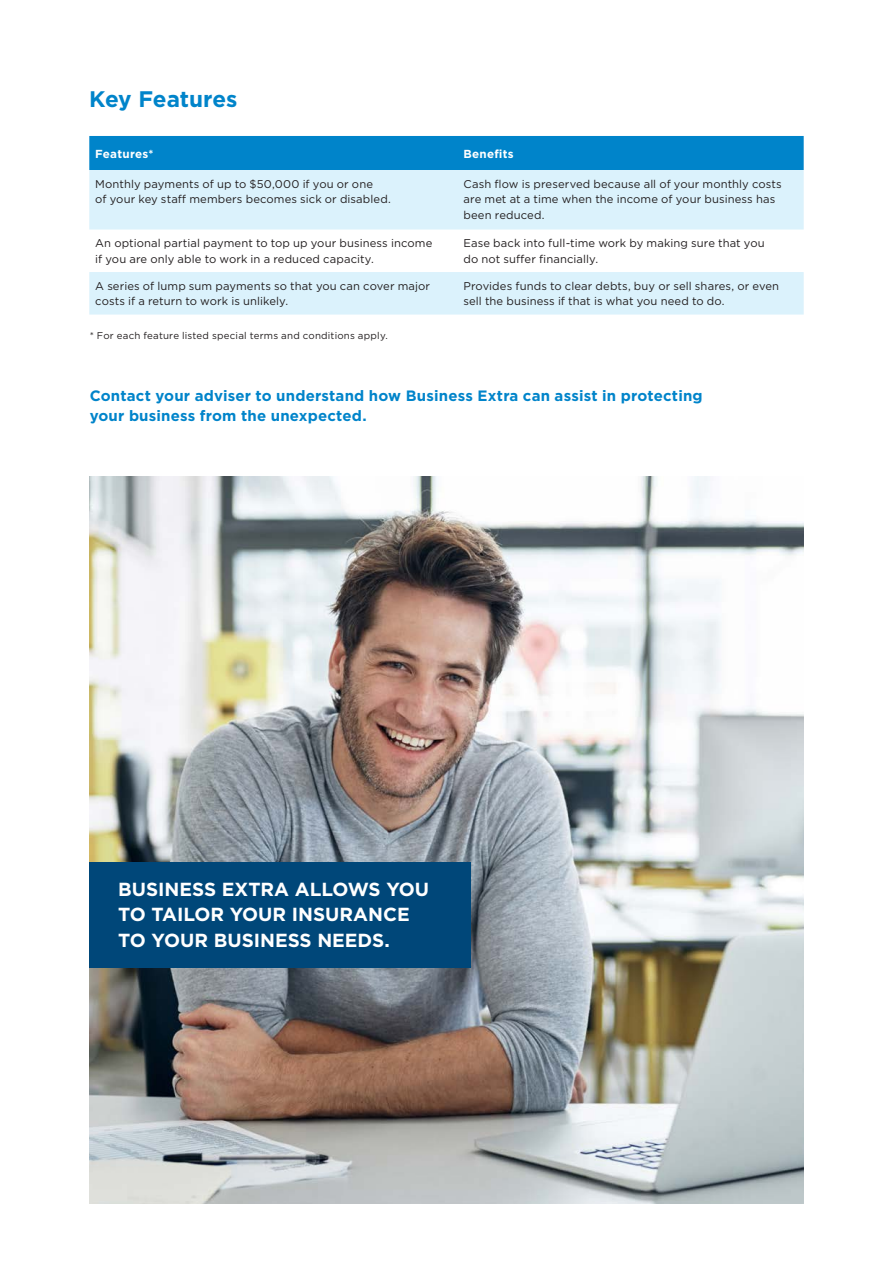
<style>
.page{position:relative;width:893px;height:1263px;background:#fff}
.page>*{position:absolute;margin:0;border:0;box-sizing:border-box;transform-origin:0 0}
.t1{font:700 22.5px "Gotham";letter-spacing:-.005em;color:#0084ca}
.t2{font:700 18.9px/25.7px "Gotham";color:#fff}
.t3{font:700 15px/19.5px "Gotham";letter-spacing:.01em;color:#0084ca}
.t4{font:700 11.7px "Gotham";letter-spacing:.02em;color:#fff}
.t5{font:11.25px/15.8px "Gotham";letter-spacing:.01em;color:#231f20}
.t6{font:9.75px "Gotham";letter-spacing:.025em;color:#231f20}
</style>
<div class="page">
<img style="left:89px;top:477px;width:715px;height:727px">
<div style="left:89px;top:136px;width:715px;height:34px;background:#0084ca"></div>
<svg style="left:89px;top:170px;width:715px;height:145px;fill:#dbf2fc"></svg>
<div style="left:89px;top:862px;width:382px;height:105px;background:#004779"></div>
<h1 class="t1" style="left:89px;top:84px;width:150px">Key Features</h1>
<p class="t4" style="left:95px;top:146px;width:60px">Features*</p>
<p class="t4" style="left:463px;top:146px;width:52px">Benefits</p>
<p class="t5" style="left:95px;top:175px;width:297px">Monthly payments of up to $50,000 if you or one<br>of your key staff members becomes sick or disabled.</p>
<p class="t5" style="left:463px;top:175px;width:320px">Cash flow is preserved because all of your monthly costs are met at a time when the income of your business has been reduced.</p>
<p class="t5" style="left:95px;top:235px;width:339px">An optional partial payment to top up your business income if you are only able to work in a reduced capacity.</p>
<p class="t5" style="left:463px;top:235px;width:303px">Ease back into full-time work by making sure that you do not suffer financially.</p>
<p class="t5" style="left:95px;top:277px;width:336px">A series of lump sum payments so that you can cover major costs if a return to work is unlikely.</p>
<p class="t5" style="left:463px;top:277px;width:317px">Provides funds to clear debts, buy or sell shares, or even sell the business if that is what you need to do.</p>
<p class="t6" style="left:90px;top:329px;width:300px">* For each feature listed special terms and conditions apply.</p>
<h3 class="t3" style="left:90px;top:386px;width:614px">Contact your adviser to understand how Business Extra can assist in protecting your business from the unexpected.</h3>
<h2 class="t2" style="left:118px;top:876px;width:312px">BUSINESS EXTRA ALLOWS YOU<br>TO TAILOR YOUR INSURANCE<br>TO YOUR BUSINESS NEEDS.</h2>
</div>
